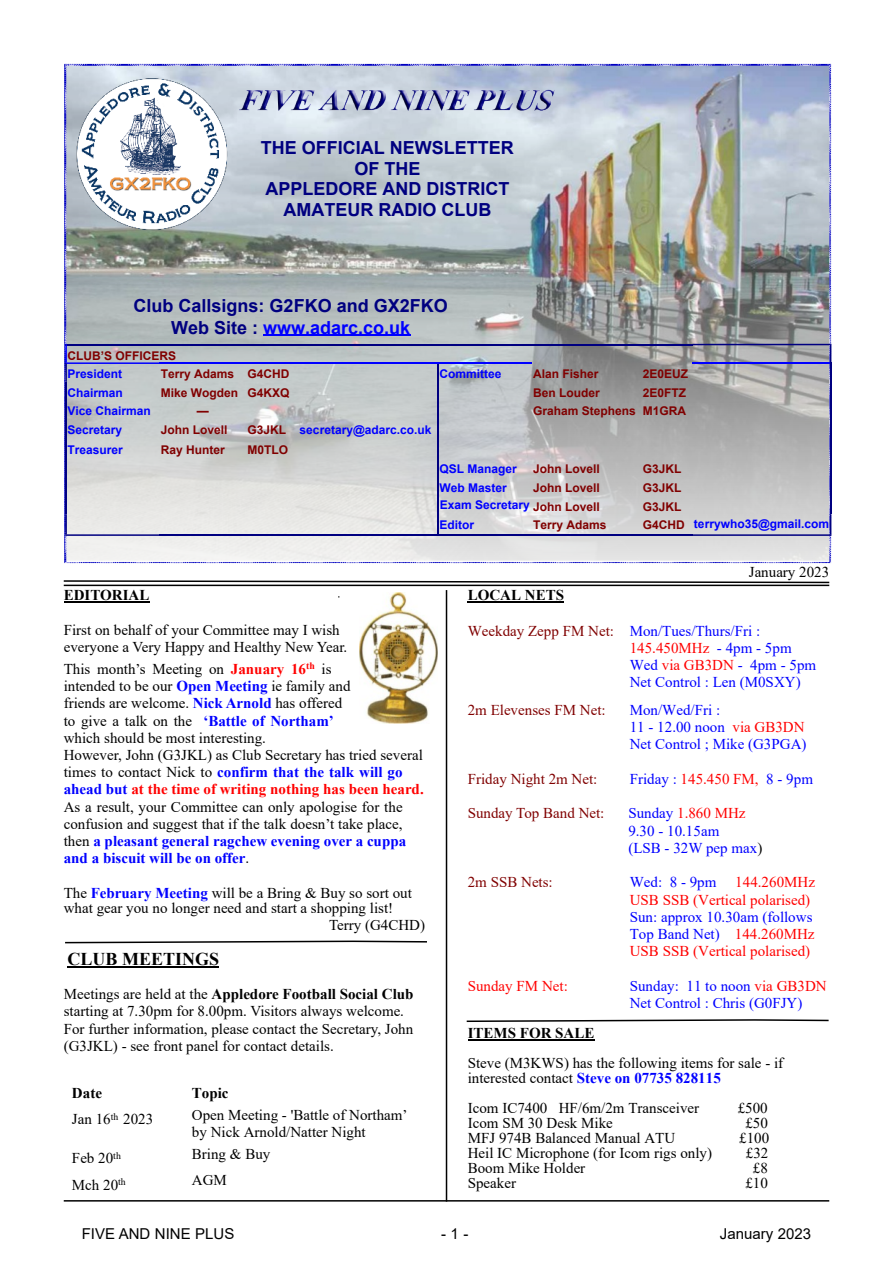
<style>
.page{position:relative;width:893px;height:1263px;background:#fff}
.page>*{position:absolute;margin:0;border:0;box-sizing:border-box;transform-origin:0 0}
.t1{font:700 18px/20.7px "Arial";color:#000080;text-align:center}
.t2{font:700 18px "Times New Roman";color:#000}
.t3{font:15px/17.2px "Times New Roman";color:#000}
.t4{font:15px/17.2px "Times New Roman";color:#00f}
.t5{font:15px "Times New Roman";color:#800000}
.t6{font:15px/17.2px "Times New Roman";color:#f00}
.t7{font:700 15px "Times New Roman";color:#000}
.t8{font:15px "Arial";color:#000}
.t9{font:700 12px "Arial";color:#800000}
.t10{font:700 12px "Arial";color:#00f}
.s1{color:#00f}
.s2{color:#800000}
.s3{font-weight:700;color:#f00}
.s4{font-weight:700;color:#00f}
.s5{font-weight:700}
.s6{color:#f00}
.s7{color:#000}
</style>
<div class="page">
<hr style="left:64px;top:601px;width:85px;height:2px;background:#000">
<hr style="left:68px;top:966px;width:151px;height:1px;background:#000">
<hr style="left:468px;top:601px;width:96px;height:2px;background:#000">
<hr style="left:468px;top:1039px;width:126px;height:1px;background:#000">
<img style="left:65px;top:63px;width:767px;height:500px">
<img style="left:231px;top:80px;width:354px;height:73px">
<hr style="left:64px;top:1200px;width:765px;height:1px;background:#000">
<hr style="left:64px;top:585px;width:765px;height:1px;background:#000">
<svg style="left:63px;top:580px;width:767px;height:4px"></svg>
<img style="left:360px;top:592px;width:77px;height:132px">
<hr style="left:263px;top:334px;width:147px;height:2px;background:#00f">
<img style="left:71px;top:75px;width:160px;height:158px">
<hr style="left:160px;top:344px;width:86px;height:1px;background:#000080">
<hr style="left:246px;top:344px;width:52px;height:1px;background:#000080">
<hr style="left:298px;top:344px;width:140px;height:1px;background:#000080">
<hr style="left:438px;top:344px;width:94px;height:1px;background:#000080">
<hr style="left:532px;top:344px;width:109px;height:1px;background:#000080">
<hr style="left:641px;top:344px;width:51px;height:1px;background:#000080">
<hr style="left:160px;top:362px;width:86px;height:2px;background:#00f">
<hr style="left:246px;top:362px;width:52px;height:2px;background:#00f">
<hr style="left:298px;top:362px;width:141px;height:2px;background:#00f">
<hr style="left:438px;top:362px;width:94px;height:2px;background:#00f">
<hr style="left:160px;top:534px;width:86px;height:2px;background:#000080">
<hr style="left:246px;top:534px;width:52px;height:2px;background:#000080">
<hr style="left:298px;top:534px;width:141px;height:2px;background:#000080">
<hr style="left:438px;top:534px;width:94px;height:2px;background:#000080">
<hr style="left:532px;top:534px;width:109px;height:2px;background:#000080">
<hr style="left:641px;top:534px;width:51px;height:2px;background:#000080">
<svg style="left:65px;top:344px;width:95px;height:75px;background:#b3b8c4"></svg>
<hr style="left:65px;top:419px;width:2px;height:20px;background:#000080">
<svg style="left:65px;top:439px;width:95px;height:97px;background:#d6d6d9"></svg>
<svg style="left:438px;top:364px;width:1px;height:170px"></svg>
<svg style="left:692px;top:344px;width:139px;height:192px;background:#b1b1b6"></svg>
<hr style="left:446px;top:590px;width:1px;height:611px;background:#000">
<svg style="left:466px;top:1019px;width:363px;height:3px"></svg>
<svg style="left:65px;top:940px;width:362px;height:4px"></svg>
<p class="t1" style="left:261px;top:139px;width:254px">THE OFFICIAL NEWSLETTER<br>OF THE<br>APPLEDORE AND DISTRICT<br>AMATEUR RADIO CLUB</p>
<p class="t1" style="left:134px;top:296px;width:316px;line-height:21.6px">Club Callsigns: G2FKO and GX2FKO<br>Web Site : <span class="s1">www.adarc.co.uk</span></p>
<p class="t9" style="left:67px;top:351px;width:110px">CLUB’S OFFICERS</p>
<p class="t10" style="left:67px;top:369px;width:56px">President</p>
<p class="t9" style="left:161px;top:369px;width:130px">Terry Adams G4CHD</p>
<p class="t10" style="left:440px;top:369px;width:63px">Committee</p>
<p class="t9" style="left:533px;top:369px;width:67px">Alan Fisher</p>
<p class="t9" style="left:643px;top:369px;width:47px">2E0EUZ</p>
<p class="t10" style="left:67px;top:388px;width:57px">Chairman</p>
<p class="t9" style="left:161px;top:388px;width:130px">Mike Wogden G4KXQ</p>
<p class="t9" style="left:533px;top:388px;width:68px">Ben Louder</p>
<p class="t9" style="left:643px;top:388px;width:45px">2E0FTZ</p>
<p class="t10" style="left:67px;top:407px;width:85px">Vice Chairman</p>
<p class="t9" style="left:197px;top:407px;width:13px">—</p>
<p class="t9" style="left:533px;top:407px;width:154px">Graham Stephens M1GRA</p>
<p class="t10" style="left:67px;top:425px;width:56px">Secretary</p>
<p class="t9" style="left:161px;top:425px;width:68px">John Lovell</p>
<p class="t10" style="left:247px;top:425px;width:186px"><span class="s2">G3JKL</span> secretary@adarc.co.uk</p>
<p class="t10" style="left:67px;top:445px;width:57px">Treasurer</p>
<p class="t9" style="left:161px;top:445px;width:66px">Ray Hunter</p>
<p class="t9" style="left:247px;top:445px;width:42px">M0TLO</p>
<p class="t10" style="left:440px;top:465px;width:79px">QSL Manager</p>
<p class="t9" style="left:533px;top:465px;width:68px">John Lovell</p>
<p class="t9" style="left:643px;top:465px;width:40px">G3JKL</p>
<p class="t10" style="left:440px;top:483px;width:69px">Web Master</p>
<p class="t9" style="left:533px;top:483px;width:68px">John Lovell</p>
<p class="t9" style="left:643px;top:483px;width:40px">G3JKL</p>
<p class="t10" style="left:440px;top:500px;width:162px">Exam Secretary <span class="s2">John Lovell</span></p>
<p class="t9" style="left:643px;top:502px;width:40px">G3JKL</p>
<p class="t10" style="left:440px;top:520px;width:36px">Editor</p>
<p class="t9" style="left:533px;top:520px;width:75px">Terry Adams</p>
<p class="t10" style="left:643px;top:519px;width:188px"><span class="s2">G4CHD</span> terrywho35@gmail.com</p>
<p class="t7" style="left:64px;top:590px;width:87px">EDITORIAL</p>
<p class="t3" style="left:64px;top:623px;width:285px">First on behalf of your Committee may I wish everyone a Very Happy and Healthy New Year.</p>
<p class="t3" style="left:64px;top:661px;width:361px">This month’s Meeting on <span class="s3">January 16</span><sup>th</sup> is<br>intended to be our <span class="s4">Open Meeting</span> ie family and<br>friends are welcome. <span class="s4">Nick Arnold</span> has offered<br>to give a talk on the <span class="s4">‘Battle of Northam’<br></span>which should be most interesting.<br>However, John (G3JKL) as Club Secretary has tried several times to contact Nick to <span class="s4">confirm that the talk will go ahead but</span> <span class="s3">at the time of writing nothing has been heard.<br></span>As a result, your Committee can only apologise for the confusion and suggest that if the talk doesn’t take place, then <span class="s4">a pleasant general ragchew evening over a cuppa and a biscuit will be on offer</span>.</p>
<p class="t3" style="left:64px;top:887px;width:350px;line-height:15px">The <span class="s4">February Meeting</span> will be a Bring &amp; Buy so sort out what gear you no longer need and start a shopping list!</p>
<p class="t3" style="left:329px;top:918px;width:98px">Terry (G4CHD)</p>
<p class="t2" style="left:68px;top:952px;width:153px">CLUB MEETINGS</p>
<p class="t3" style="left:64px;top:987px;width:351px">Meetings are held at the <span class="s5">Appledore Football Social Club </span>starting at 7.30pm for 8.00pm. Visitors always welcome.<br>For further information, please contact the Secretary, John (G3JKL) - see front panel for contact details.</p>
<p class="t7" style="left:72px;top:1087px;width:32px">Date</p>
<p class="t7" style="left:192px;top:1087px;width:38px">Topic</p>
<p class="t3" style="left:72px;top:1112px;width:83px">Jan 16<sup>th</sup> 2023</p>
<p class="t3" style="left:192px;top:1107px;width:217px">Open Meeting - 'Battle of Northam’ by Nick Arnold/Natter Night</p>
<p class="t3" style="left:72px;top:1151px;width:50px">Feb 20<sup>th</sup></p>
<p class="t3" style="left:192px;top:1146px;width:80px">Bring &amp; Buy</p>
<p class="t3" style="left:72px;top:1177px;width:55px">Mch 20<sup>th</sup></p>
<p class="t3" style="left:192px;top:1173px;width:37px">AGM</p>
<p class="t3" style="left:749px;top:565px;width:82px">January 2023</p>
<p class="t7" style="left:468px;top:590px;width:98px">LOCAL NETS</p>
<p class="t4" style="left:630px;top:623px;width:188px;text-indent:-162px"><span class="s2">Weekday Zepp FM Net:</span> Mon/Tues/Thurs/Fri :<br><span class="s6">145.450MHz</span> - 4pm - 5pm<br>Wed <span class="s6">via GB3DN</span> - 4pm - 5pm<br>Net Control : Len (M0SXY)</p>
<p class="t5" style="left:468px;top:704px;width:139px">2m Elevenses FM Net:</p>
<p class="t4" style="left:630px;top:703px;width:178px">Mon/Wed/Fri :<br>11 - 12.00 noon <span class="s6">via GB3DN<br></span>Net Control ; Mike (G3PGA)</p>
<p class="t5" style="left:468px;top:773px;width:131px">Friday Night 2m Net:</p>
<p class="t4" style="left:630px;top:772px;width:185px">Friday : <span class="s6">145.450 FM,</span> 8 - 9pm</p>
<p class="t5" style="left:468px;top:808px;width:138px">Sunday Top Band Net:</p>
<p class="t4" style="left:628px;top:806px;width:135px">Sunday <span class="s6">1.860 MHz<br></span>9.30 - 10.15am<br>(LSB - 32W pep max<span class="s7">)</span></p>
<p class="t5" style="left:468px;top:877px;width:87px">2m SSB Nets:</p>
<p class="t4" style="left:630px;top:875px;width:88px">Wed: 8 - 9pm</p>
<p class="t6" style="left:630px;top:875px;width:187px;text-indent:106px">144.260MHz<br>USB SSB (Vertical polarised)</p>
<p class="t4" style="left:630px;top:910px;width:186px">Sun: approx 10.30am (follows<br>Top Band Net) <span class="s6">144.260MHz<br>USB SSB (Vertical polarised)</span></p>
<p class="t6" style="left:468px;top:979px;width:102px">Sunday FM Net:</p>
<p class="t4" style="left:630px;top:979px;width:198px">Sunday: 11 to noon <span class="s6">via GB3DN<br></span>Net Control : Chris (G0FJY)</p>
<p class="t7" style="left:468px;top:1028px;width:128px">ITEMS FOR SALE</p>
<p class="t3" style="left:468px;top:1057px;width:317px;line-height:15px">Steve (M3KWS) has the following items for sale - if interested contact <span class="s4">Steve on 07735 828115</span></p>
<p class="t3" style="left:468px;top:1101px;width:233px">Icom IC7400 HF/6m/2m Transceiver</p>
<p class="t3" style="left:738px;top:1101px;width:32px">£500</p>
<p class="t3" style="left:468px;top:1116px;width:147px">Icom SM 30 Desk Mike</p>
<p class="t3" style="left:745px;top:1116px;width:24px">£50</p>
<p class="t3" style="left:468px;top:1131px;width:209px">MFJ 974B Balanced Manual ATU</p>
<p class="t3" style="left:739px;top:1131px;width:32px">£100</p>
<p class="t3" style="left:468px;top:1146px;width:246px">Heil IC Microphone (for Icom rigs only)</p>
<p class="t3" style="left:746px;top:1146px;width:24px">£32</p>
<p class="t3" style="left:468px;top:1161px;width:119px">Boom Mike Holder</p>
<p class="t3" style="left:753px;top:1161px;width:17px">£8</p>
<p class="t3" style="left:468px;top:1176px;width:50px">Speaker</p>
<p class="t3" style="left:745px;top:1176px;width:24px">£10</p>
<p class="t8" style="left:82px;top:1228px;width:154px">FIVE AND NINE PLUS</p>
<p class="t8" style="left:441px;top:1228px;width:29px">- 1 -</p>
<p class="t8" style="left:720px;top:1228px;width:93px">January 2023</p>
</div>
